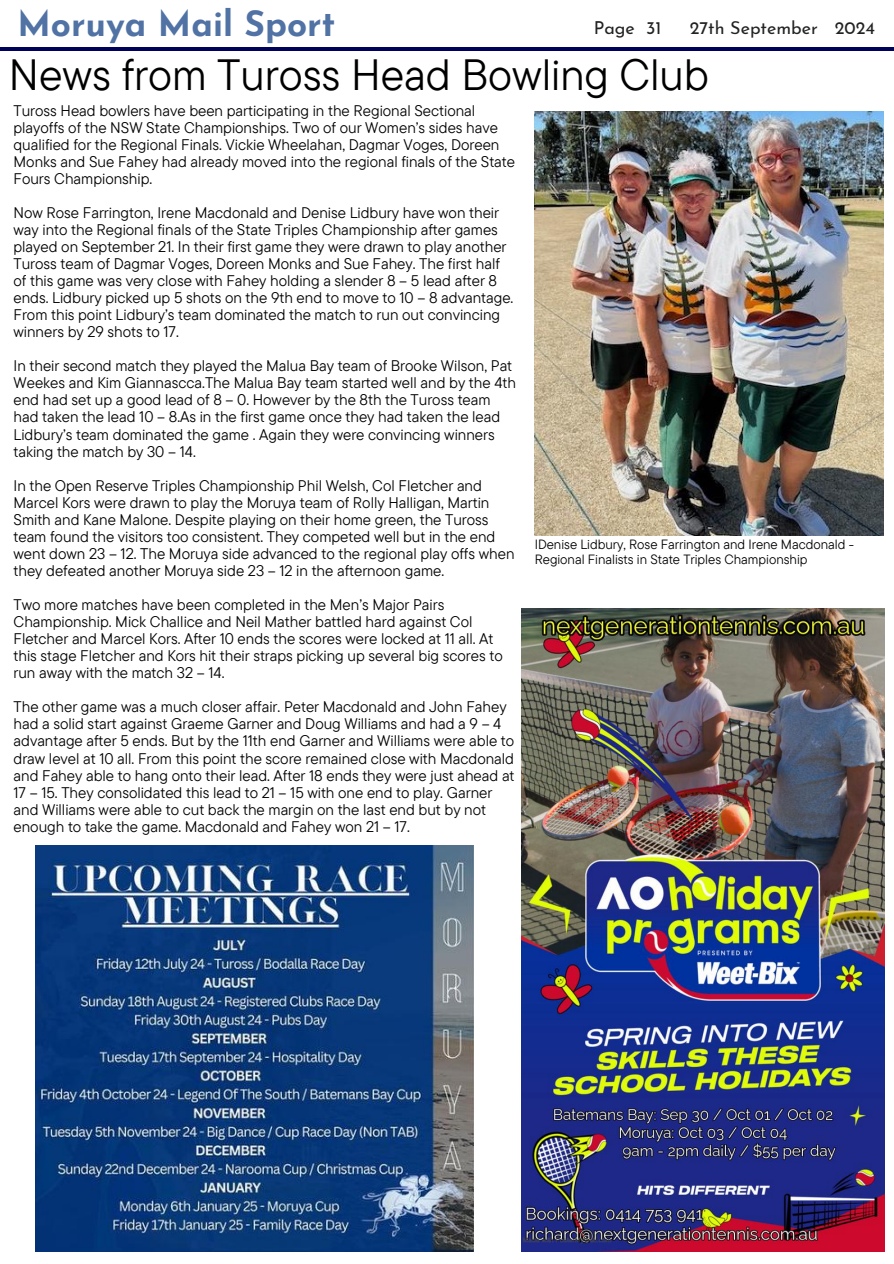
<style>
.page{position:relative;width:894px;height:1264px;background:#fff}
.page>*{position:absolute;margin:0;border:0;box-sizing:border-box;transform-origin:0 0}
.t1{font:43.65px "TT Commons Pro";color:#000}
.t2{font:700 35.25px "Josefin Sans";color:#5072a4}
.t3{font:17.85px "Josefin Sans";color:#222}
.t4{font:15.3px/17.1px "TT Commons Pro";color:#000}
.t5{font:13.35px/14.9px "TT Commons Pro";color:#000}
</style>
<div class="page">
<hr style="left:0;top:48px;width:893px;height:2px;background:#000259">
<img style="left:521px;top:608px;width:362px;height:643px">
<img style="left:534px;top:112px;width:349px;height:423px">
<img style="left:35px;top:845px;width:438px;height:406px">
<h2 class="t2" style="left:17px;top:10px;width:319px">Moruya Mail Sport</h2>
<p class="t3" style="left:593px;top:21px;width:69px">Page 31</p>
<p class="t3" style="left:689px;top:21px;width:187px">27th September 2024</p>
<h1 class="t1" style="left:9px;top:46px;width:701px">News from Tuross Head Bowling Club</h1>
<p class="t4" style="left:14px;top:101px;width:503px">Tuross Head bowlers have been participating in the Regional Sectional playoffs of the NSW State Championships. Two of our Women’s sides have qualified for the Regional Finals. Vickie Wheelahan, Dagmar Voges, Doreen Monks and Sue Fahey had already moved into the regional finals of the State Fours Championship.</p>
<p class="t4" style="left:14px;top:203px;width:501px">Now Rose Farrington, Irene Macdonald and Denise Lidbury have won their way into the Regional finals of the State Triples Championship after games played on September 21. In their first game they were drawn to play another Tuross team of Dagmar Voges, Doreen Monks and Sue Fahey. The first half of this game was very close with Fahey holding a slender 8 – 5 lead after 8 ends. Lidbury picked up 5 shots on the 9th end to move to 10 – 8 advantage.<br>From this point Lidbury’s team dominated the match to run out convincing winners by 29 shots to 17.</p>
<p class="t4" style="left:14px;top:357px;width:504px">In their second match they played the Malua Bay team of Brooke Wilson, Pat Weekes and Kim Giannascca.The Malua Bay team started well and by the 4th end had set up a good lead of 8 – 0. However by the 8th the Tuross team had taken the lead 10 – 8.As in the first game once they had taken the lead Lidbury’s team dominated the game . Again they were convincing winners taking the match by 30 – 14.</p>
<p class="t4" style="left:14px;top:476px;width:502px">In the Open Reserve Triples Championship Phil Welsh, Col Fletcher and Marcel Kors were drawn to play the Moruya team of Rolly Halligan, Martin Smith and Kane Malone. Despite playing on their home green, the Tuross team found the visitors too consistent. They competed well but in the end went down 23 – 12. The Moruya side advanced to the regional play offs when they defeated another Moruya side 23 – 12 in the afternoon game.</p>
<p class="t4" style="left:14px;top:595px;width:490px">Two more matches have been completed in the Men’s Major Pairs Championship. Mick Challice and Neil Mather battled hard against Col Fletcher and Marcel Kors. After 10 ends the scores were locked at 11 all. At this stage Fletcher and Kors hit their straps picking up several big scores to run away with the match 32 – 14.</p>
<p class="t4" style="left:14px;top:698px;width:502px">The other game was a much closer affair. Peter Macdonald and John Fahey had a solid start against Graeme Garner and Doug Williams and had a 9 – 4 advantage after 5 ends. But by the 11th end Garner and Williams were able to draw level at 10 all. From this point the score remained close with Macdonald and Fahey able to hang onto their lead. After 18 ends they were just ahead at 17 – 15. They consolidated this lead to 21 – 15 with one end to play. Garner and Williams were able to cut back the margin on the last end but by not enough to take the game. Macdonald and Fahey won 21 – 17.</p>
<p class="t5" style="left:534px;top:537px;width:321px">IDenise Lidbury, Rose Farrington and Irene Macdonald -<br>Regional Finalists in State Triples Championship</p>
</div>
